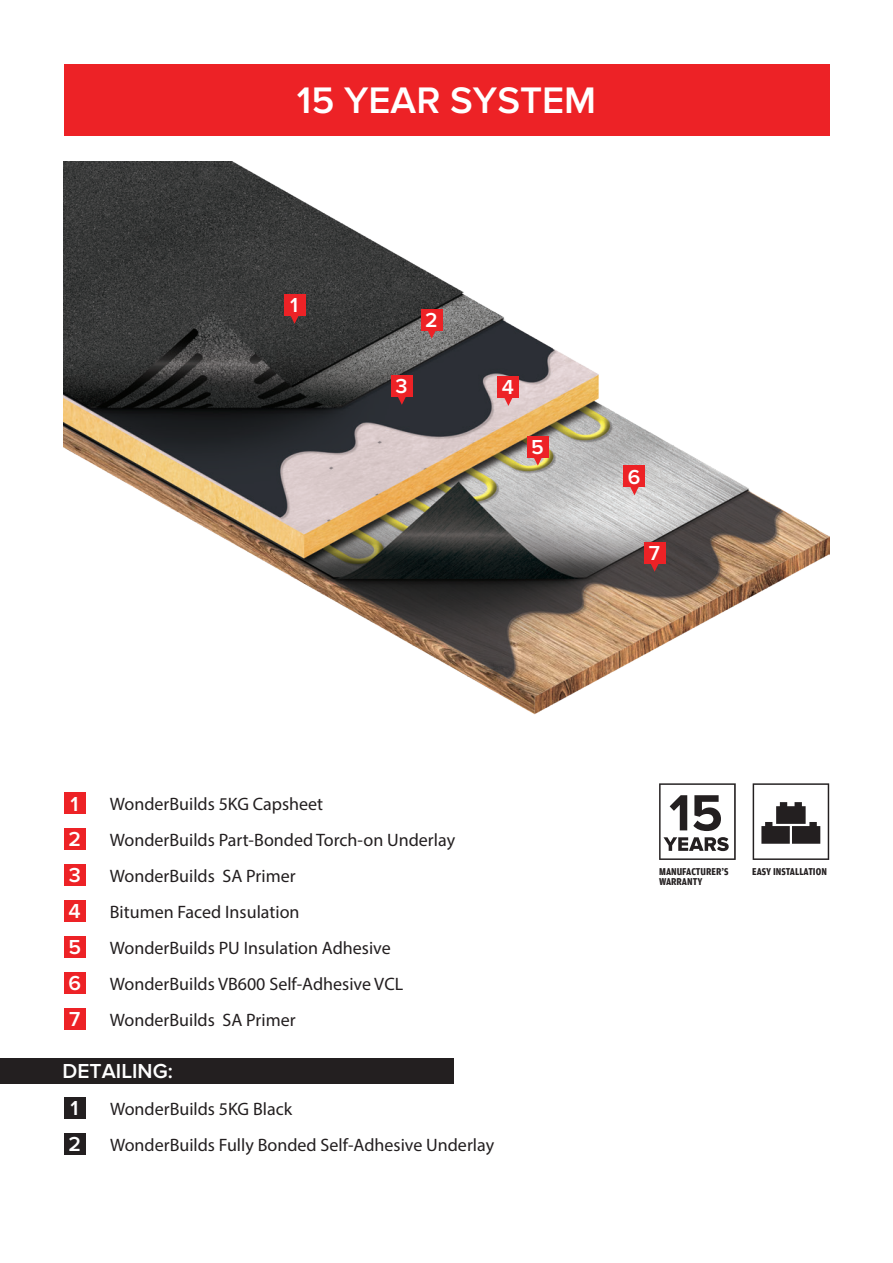
<style>
.page{position:relative;width:893px;height:1263px;background:#fff}
.page>*{position:absolute;margin:0;border:0;box-sizing:border-box;transform-origin:0 0}
.t1{font:700 52.8px "Proxima Nova";color:#231f20}
.t2{font:600 38.25px "Proxima Nova";color:#fff}
.t3{font:600 21px/35.8px "Proxima Nova";color:#fff}
.t4{font:18px/36px "Myriad Pro";color:#231f20}
.t5{font:700 10.5px/10.5px "Amplitude Cond";color:#231f20}
.s1{font-family:"Proxima Nova"}
</style>
<div class="page">
<div style="left:64px;top:64px;width:765px;height:71px;background:#ed2226"></div>
<div style="left:64px;top:793px;width:21px;height:21px;background:#ed2226"></div>
<div style="left:64px;top:829px;width:21px;height:21px;background:#ed2226"></div>
<div style="left:64px;top:864px;width:21px;height:22px;background:#ed2226"></div>
<div style="left:64px;top:900px;width:21px;height:22px;background:#ed2226"></div>
<div style="left:64px;top:936px;width:21px;height:22px;background:#ed2226"></div>
<div style="left:64px;top:972px;width:21px;height:21px;background:#ed2226"></div>
<div style="left:64px;top:1008px;width:21px;height:21px;background:#ed2226"></div>
<div style="left:64px;top:1097px;width:21px;height:22px;background:#231f20"></div>
<div style="left:64px;top:1133px;width:21px;height:22px;background:#231f20"></div>
<div style="left:0;top:1058px;width:453px;height:26px;background:#231f20"></div>
<svg style="left:753px;top:783px;width:76px;height:77px"></svg>
<svg style="left:659px;top:783px;width:77px;height:77px"></svg>
<img style="left:64px;top:161px;width:765px;height:554px">
<svg style="left:290px;top:315px;width:9px;height:9px"></svg>
<div style="left:284px;top:294px;width:21px;height:21px;background:#ed2226"></div>
<svg style="left:427px;top:330px;width:9px;height:9px"></svg>
<div style="left:421px;top:309px;width:21px;height:21px;background:#ed2226"></div>
<svg style="left:397px;top:396px;width:10px;height:9px"></svg>
<div style="left:391px;top:375px;width:22px;height:21px;background:#ed2226"></div>
<svg style="left:504px;top:398px;width:9px;height:8px"></svg>
<div style="left:498px;top:376px;width:21px;height:22px;background:#ed2226"></div>
<svg style="left:533px;top:457px;width:9px;height:9px"></svg>
<div style="left:527px;top:436px;width:21px;height:21px;background:#ed2226"></div>
<svg style="left:630px;top:487px;width:9px;height:8px"></svg>
<div style="left:624px;top:466px;width:21px;height:21px;background:#ed2226"></div>
<svg style="left:650px;top:563px;width:9px;height:9px"></svg>
<div style="left:644px;top:542px;width:21px;height:21px;background:#ed2226"></div>
<h2 class="t2" style="left:297px;top:79px;width:301px">15 YEAR SYSTEM</h2>
<p class="t3" style="left:290px;top:287px;width:9px">1</p>
<p class="t3" style="left:425px;top:302px;width:14px">2</p>
<p class="t3" style="left:395px;top:368px;width:14px">3</p>
<p class="t3" style="left:502px;top:370px;width:14px">4</p>
<p class="t3" style="left:531px;top:429px;width:14px">5</p>
<p class="t3" style="left:628px;top:459px;width:14px">6</p>
<p class="t3" style="left:649px;top:535px;width:13px">7</p>
<p class="t3" style="left:68px;top:786px;width:14px">1<br>2<br>3<br>4<br>5<br>6<br>7</p>
<p class="t4" style="left:110px;top:786px;width:347px">WonderBuilds 5KG Capsheet<br>WonderBuilds Part-Bonded Torch-on Underlay<br>WonderBuilds SA Primer<br>Bitumen Faced Insulation<br>WonderBuilds PU Insulation Adhesive<br>WonderBuilds VB600 Self-Adhesive VCL<br>WonderBuilds SA Primer</p>
<p class="t3" style="left:63px;top:1053px;width:112px">DETAILING:</p>
<p class="t3" style="left:68px;top:1091px;width:14px">1<br>2</p>
<p class="t4" style="left:110px;top:1090px;width:386px">WonderBuilds 5KG Black<br>WonderBuilds Fully Bonded Self-Adhesive Underlay</p>
<h1 class="t1" style="left:669px;top:782px;width:55px">15</h1>
<p class="t5" style="left:659px;top:866px;width:71px">MANUFACTURER<span class="s1">’</span>S<br>WARRANTY</p>
<p class="t5" style="left:752px;top:866px;width:76px">EASY INSTALLATION</p>
</div>
